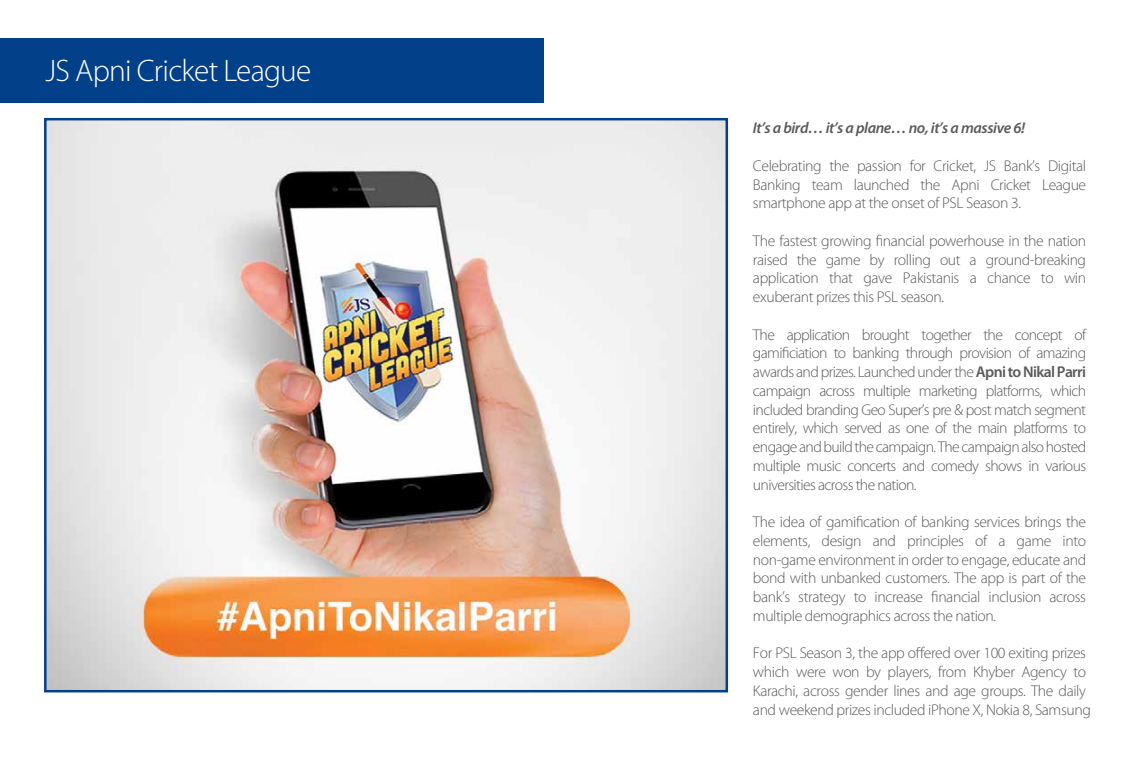
<style>
.page{position:relative;width:1125px;height:765px;background:#fff}
.page>*{position:absolute;margin:0;border:0;box-sizing:border-box;transform-origin:0 0}
.t1{font:300 31.25px "Myriad Pro";letter-spacing:-.025em;color:#fff}
.t2{font:300 15.62px/18.8px "Myriad Pro";letter-spacing:-.025em;color:#595a5c;text-align:justify}
.t3{font:italic 600 15.62px "Myriad Pro";letter-spacing:-.025em;color:#595a5c}
.s1{font-weight:600}
</style>
<div class="page">
<div style="left:0;top:38px;width:544px;height:65px;background:#02408a"></div>
<img style="left:47px;top:121px;width:678px;height:568px">
<h1 class="t1" style="left:45px;top:54px;width:267px">JS Apni Cricket League</h1>
<p class="t3" style="left:753px;top:118px;width:274px">It’s a bird… it’s a plane… no, it’s a massive 6!</p>
<p class="t2" style="left:753px;top:157px;width:335px">Celebrating the passion for Cricket, JS Bank’s Digital Banking team launched the Apni Cricket League smartphone app at the onset of PSL Season 3.</p>
<p class="t2" style="left:753px;top:232px;width:335px">The fastest growing financial powerhouse in the nation raised the game by rolling out a ground-breaking application that gave Pakistanis a chance to win exuberant prizes this PSL season.</p>
<p class="t2" style="left:753px;top:325px;width:335px">The application brought together the concept of gamificiation to banking through provision of amazing awards and prizes. Launched under the <span class="s1">Apni to Nikal Parri </span>campaign across multiple marketing platforms, which included branding Geo Super’s pre &amp; post match segment entirely, which served as one of the main platforms to engage and build the campaign. The campaign also hosted multiple music concerts and comedy shows in various universities across the nation.</p>
<p class="t2" style="left:753px;top:513px;width:335px">The idea of gamification of banking services brings the elements, design and principles of a game into non-game environment in order to engage, educate and bond with unbanked customers. The app is part of the bank’s strategy to increase financial inclusion across multiple demographics across the nation.</p>
<p class="t2" style="left:753px;top:644px;width:339px;text-align:left">For PSL Season 3, the app offered over 100 exiting prizes which were won by players, from Khyber Agency to Karachi, across gender lines and age groups. The daily and weekend prizes included iPhone X, Nokia 8, Samsung</p>
</div>
